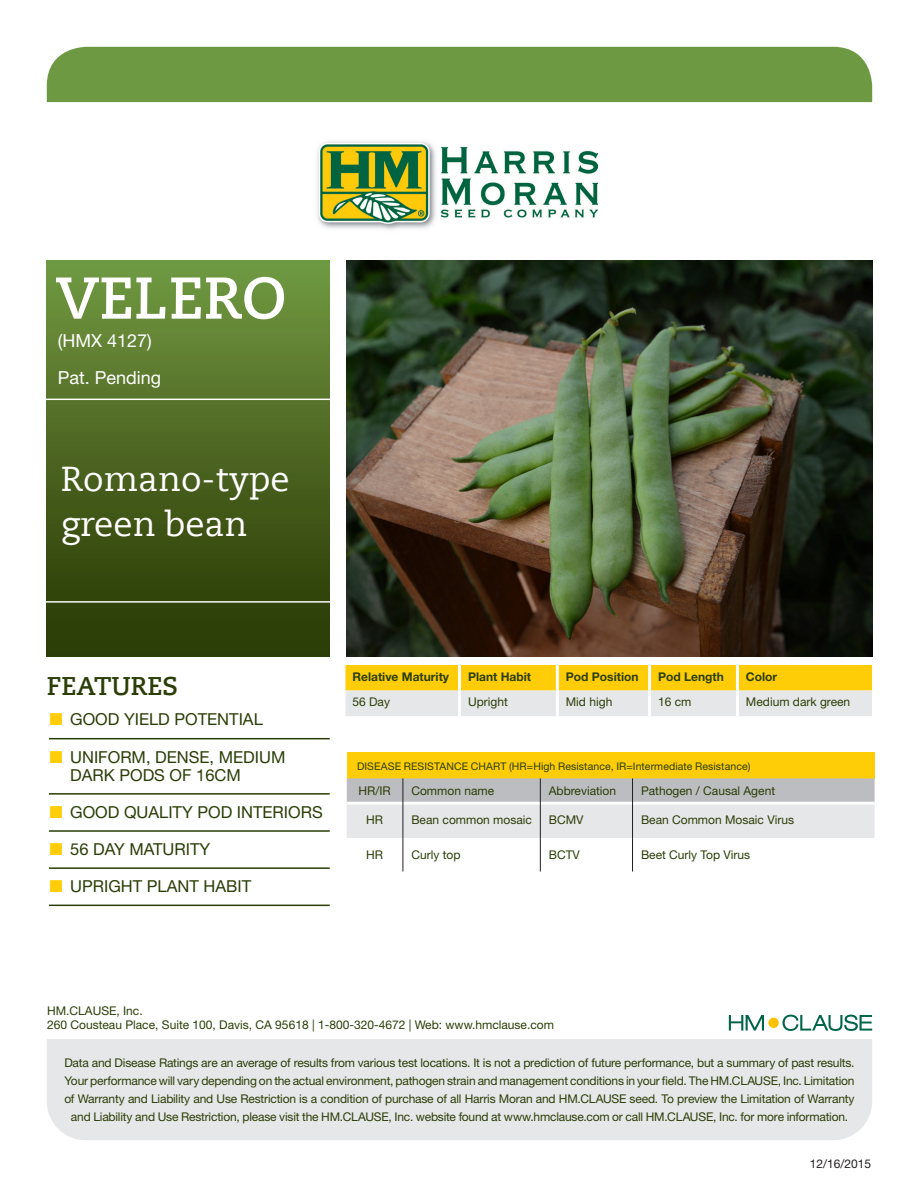
<style>
.page{position:relative;width:919px;height:1187px;background:#fff}
.page>*{position:absolute;margin:0;border:0;box-sizing:border-box;transform-origin:0 0}
.Titre_niveau_1{font:700 58.65px "Caecilia Com 75";color:#fff}
.Titre_niveau_2{font:34.5px/45px "Caecilia Com 55 Roman";color:#fff}
.TITRE_Caractéristiqu{font:700 25.5px "Caecilia Com 75";color:#2b3e07}
.Titre_niveau_1-2{font:18px "Helvetica Neue LT Std";color:#fff}
.t1{font:16.5px/18px "Helvetica Neue LT Std";color:#2b3e07}
.TX_Mentions_légales{font:12px/18px "Helvetica Neue LT Std";letter-spacing:-.015em;color:#2b3e07;text-align:center}
.TX_Tableau_Regular{font:12px "Helvetica Neue LT Std";color:#2b3e07}
.TX_Coordonnées{font:12px "Helvetica Neue LT Std";color:#2b3e07}
.TX_Tableau_Regular-2{font:700 12px "Helvetica Neue LT Std";color:#2b3e07}
.TX_Tableau_Bold{font:12px "Helvetica Neue LT Std";color:#2b3e07}
.TX_Tableau_Bold-2{font:12px "Helvetica Neue LT Std";color:#231f20}
.TX_Tableau_Bold_cent{font:12px "Helvetica Neue LT Std";color:#2b3e07}
.TX_Tableau_Regular_c{font:12px "Helvetica Neue LT Std";color:#2b3e07}
.TX_Têtière_4_col{font:10.5px "Helvetica Neue LT Std";letter-spacing:.01em;color:#2b3e07}
</style>
<div class="page">
<div style="left:47px;top:1039px;width:825px;height:101px;background:#e6e7e9"></div>
<div style="left:47px;top:47px;width:825px;height:55px;background:#6d9942"></div>
<div style="left:47px;top:261px;width:283px;height:395px;background:linear-gradient(to bottom,#719741,#273602)"></div>
<hr style="left:45px;top:601px;width:291px;height:1px;background:#fff">
<hr style="left:45px;top:398px;width:291px;height:2px;background:#fff">
<svg style="left:345px;top:665px;width:526px;height:51px;background:#f2da79"></svg>
<hr style="left:458px;top:665px;width:3px;height:25px;background:#fff">
<hr style="left:556px;top:665px;width:3px;height:25px;background:#fff">
<hr style="left:648px;top:665px;width:3px;height:25px;background:#fff">
<hr style="left:736px;top:665px;width:3px;height:25px;background:#fff">
<hr style="left:458px;top:690px;width:3px;height:26px;background:#fff">
<hr style="left:556px;top:690px;width:3px;height:26px;background:#fff">
<hr style="left:648px;top:690px;width:3px;height:26px;background:#fff">
<hr style="left:736px;top:690px;width:3px;height:26px;background:#fff">
<hr style="left:49px;top:738px;width:281px;height:1px;background:#2b3e07">
<hr style="left:49px;top:793px;width:281px;height:1px;background:#2b3e07">
<hr style="left:49px;top:830px;width:281px;height:1px;background:#2b3e07">
<hr style="left:49px;top:867px;width:281px;height:1px;background:#2b3e07">
<hr style="left:49px;top:904px;width:281px;height:2px;background:#2b3e07">
<img style="left:347px;top:261px;width:525px;height:395px">
<img style="left:317px;top:141px;width:280px;height:89px">
<svg style="left:728px;top:1015px;width:36px;height:15px"></svg>
<svg style="left:782px;top:1014px;width:90px;height:16px"></svg>
<div style="left:768px;top:1017px;width:10px;height:10px;background:#fec200;border-radius:50%"></div>
<div style="left:347px;top:751px;width:527px;height:27px;background:#fecd08"></div>
<svg style="left:347px;top:778px;width:527px;height:94px"></svg>
<hr style="left:540px;top:803px;width:1px;height:35px;background:#231f20">
<hr style="left:632px;top:803px;width:1px;height:35px;background:#231f20">
<hr style="left:540px;top:838px;width:1px;height:33px;background:#231f20">
<hr style="left:632px;top:838px;width:1px;height:33px;background:#231f20">
<p class="Titre_niveau_1" style="left:56px;top:258px;width:232px">VELERO</p>
<p class="Titre_niveau_1-2" style="left:58px;top:329px;width:96px">(HMX 4127)</p>
<p class="Titre_niveau_1-2" style="left:58px;top:366px;width:105px">Pat. Pending</p>
<p class="Titre_niveau_2" style="left:61px;top:456px;width:230px">Romano-type green bean</p>
<p class="TITRE_Caractéristiqu" style="left:47px;top:668px;width:133px">FEATURES</p>
<p class="TX_Tableau_Regular-2" style="left:352px;top:669px;width:98px">Relative Maturity</p>
<p class="TX_Tableau_Regular-2" style="left:468px;top:669px;width:65px">Plant Habit</p>
<p class="TX_Tableau_Regular-2" style="left:566px;top:669px;width:74px">Pod Position</p>
<p class="TX_Tableau_Regular-2" style="left:658px;top:669px;width:67px">Pod Length</p>
<p class="TX_Tableau_Regular-2" style="left:746px;top:669px;width:33px">Color</p>
<p class="TX_Tableau_Regular" style="left:352px;top:695px;width:39px">56 Day</p>
<p class="TX_Tableau_Regular" style="left:468px;top:695px;width:41px">Upright</p>
<p class="TX_Tableau_Regular" style="left:566px;top:695px;width:48px">Mid high</p>
<p class="TX_Tableau_Regular" style="left:658px;top:695px;width:35px">16 cm</p>
<p class="TX_Tableau_Regular" style="left:746px;top:695px;width:106px">Medium dark green</p>
<p class="t1" style="left:70px;top:710px;width:194px">GOOD YIELD POTENTIAL</p>
<p class="t1" style="left:70px;top:747px;width:217px">UNIFORM, DENSE, MEDIUM<br>DARK PODS OF 16CM</p>
<p class="t1" style="left:70px;top:802px;width:254px">GOOD QUALITY POD INTERIORS</p>
<p class="t1" style="left:70px;top:839px;width:141px">56 DAY MATURITY</p>
<p class="t1" style="left:70px;top:876px;width:182px">UPRIGHT PLANT HABIT</p>
<p class="TX_Têtière_4_col" style="left:357px;top:759px;width:395px">DISEASE RESISTANCE CHART (HR=High Resistance, IR=Intermediate Resistance)</p>
<p class="TX_Tableau_Bold_cent" style="left:358px;top:783px;width:34px">HR/IR</p>
<p class="TX_Tableau_Bold" style="left:411px;top:783px;width:84px">Common name</p>
<p class="TX_Tableau_Bold" style="left:549px;top:783px;width:69px">Abbreviation</p>
<p class="TX_Tableau_Bold" style="left:641px;top:783px;width:136px">Pathogen / Causal Agent</p>
<p class="TX_Tableau_Regular_c" style="left:366px;top:812px;width:18px">HR</p>
<p class="TX_Tableau_Regular" style="left:411px;top:812px;width:122px">Bean common mosaic</p>
<p class="TX_Tableau_Regular" style="left:549px;top:812px;width:36px">BCMV</p>
<p class="TX_Tableau_Regular" style="left:641px;top:812px;width:154px">Bean Common Mosaic Virus</p>
<p class="TX_Tableau_Regular_c" style="left:366px;top:847px;width:18px">HR</p>
<p class="TX_Tableau_Regular" style="left:411px;top:847px;width:51px">Curly top</p>
<p class="TX_Tableau_Regular" style="left:549px;top:847px;width:33px">BCTV</p>
<p class="TX_Tableau_Regular" style="left:641px;top:847px;width:111px">Beet Curly Top Virus</p>
<p class="TX_Coordonnées" style="left:47px;top:1003px;width:97px">HM.CLAUSE, Inc.</p>
<p class="TX_Coordonnées" style="left:47px;top:1017px;width:508px">260 Cousteau Place, Suite 100, Davis, CA 95618 | 1-800-320-4672 | Web: www.hmclause.com</p>
<p class="TX_Mentions_légales" style="left:64px;top:1053px;width:791px">Data and Disease Ratings are an average of results from various test locations. It is not a prediction of future performance, but a summary of past results.<br>Your performance will vary depending on the actual environment, pathogen strain and management conditions in your field. The HM.CLAUSE, Inc. Limitation of Warranty and Liability and Use Restriction is a condition of purchase of all Harris Moran and HM.CLAUSE seed. To preview the Limitation of Warranty and Liability and Use Restriction, please visit the HM.CLAUSE, Inc. website found at www.hmclause.com or call HM.CLAUSE, Inc. for more information.</p>
<p class="TX_Tableau_Bold-2" style="left:809px;top:1156px;width:63px">12/16/2015</p>
</div>
